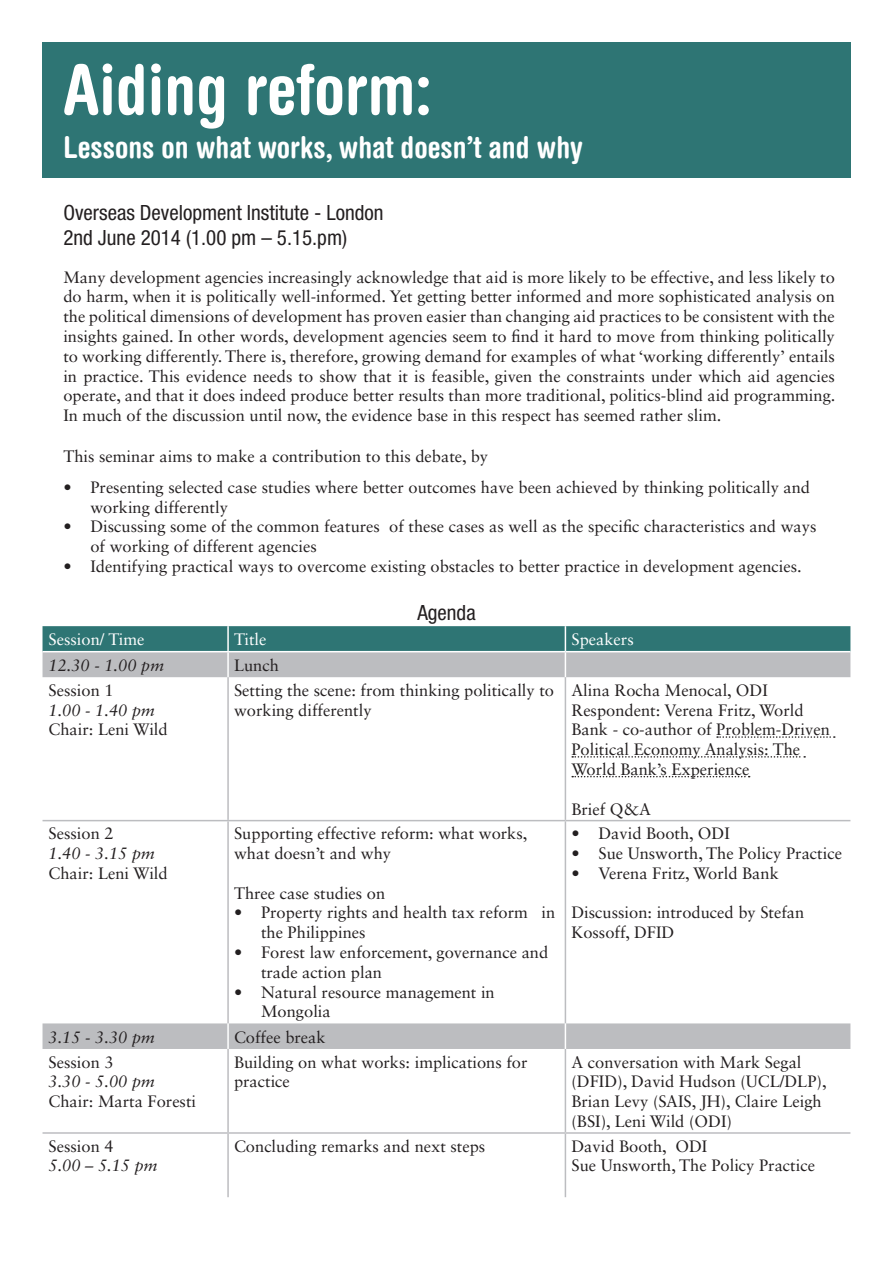
<style>
.page{position:relative;width:893px;height:1263px;background:#fff}
.page>*{position:absolute;margin:0;border:0;box-sizing:border-box;transform-origin:0 0}
.t1{font:700 condensed 69px "Helvetica Rounded LT";color:#fff}
.t2{font:700 condensed 30px "Helvetica Rounded LT";color:#fff}
.Paragraph_Style_2{font:condensed 21px "Helvetica Neue LT Std";color:#231f20}
.Paragraph_Style_3{font:condensed 21px "Helvetica Neue LT Std";color:#231f20}
.Paragraph_Style_1{font:16.5px/19.8px "Sabon LT Std";color:#231f20}
.Paragraph_Style_2-2{font:16.5px/19.8px "Sabon LT Std";color:#231f20}
.Paragraph_Style_2-3{font:italic 16.5px "Sabon LT Std";color:#231f20}
.Paragraph_Style_3-2{font:16.5px "Sabon LT Std";color:#fff}
</style>
<div class="page">
<div style="left:42px;top:43px;width:808px;height:135px;background:#2e7574"></div>
<svg style="left:43px;top:677px;width:807px;height:372px"></svg>
<svg style="left:43px;top:626px;width:807px;height:51px;background:#779a9b"></svg>
<hr style="left:227px;top:677px;width:2px;height:143px;background:#bcbdc0">
<hr style="left:565px;top:677px;width:1px;height:143px;background:#bcbdc0">
<hr style="left:43px;top:820px;width:185px;height:1px;background:#bcbdc0">
<hr style="left:228px;top:820px;width:337px;height:1px;background:#bcbdc0">
<hr style="left:227px;top:821px;width:2px;height:202px;background:#bcbdc0">
<hr style="left:565px;top:820px;width:285px;height:1px;background:#bcbdc0">
<hr style="left:565px;top:821px;width:1px;height:202px;background:#bcbdc0">
<hr style="left:227px;top:1023px;width:2px;height:26px;background:#fff">
<svg style="left:565px;top:1023px;width:1px;height:26px"></svg>
<hr style="left:43px;top:651px;width:185px;height:1px;background:#fff">
<hr style="left:228px;top:651px;width:337px;height:1px;background:#fff">
<hr style="left:565px;top:651px;width:285px;height:1px;background:#fff">
<hr style="left:227px;top:1049px;width:2px;height:83px;background:#bcbdc0">
<hr style="left:565px;top:1049px;width:1px;height:83px;background:#bcbdc0">
<hr style="left:43px;top:1132px;width:185px;height:2px;background:#bcbdc0">
<hr style="left:228px;top:1132px;width:337px;height:2px;background:#bcbdc0">
<hr style="left:227px;top:1134px;width:2px;height:63px;background:#bcbdc0">
<hr style="left:565px;top:1132px;width:285px;height:2px;background:#bcbdc0">
<hr style="left:565px;top:1134px;width:1px;height:63px;background:#bcbdc0">
<svg style="left:717px;top:736px;width:118px;height:2px"></svg>
<svg style="left:572px;top:756px;width:233px;height:2px"></svg>
<svg style="left:572px;top:776px;width:178px;height:1px"></svg>
<p class="t1" style="left:63px;top:48px;width:370px">Aiding reform:</p>
<p class="t2" style="left:63px;top:129px;width:521px">Lessons on what works, what doesn’t and why</p>
<p class="Paragraph_Style_2" style="left:63px;top:200px;width:322px">Overseas Development Institute - London</p>
<p class="Paragraph_Style_2" style="left:63px;top:226px;width:285px">2nd June 2014 (1.00 pm – 5.15.pm)</p>
<p class="Paragraph_Style_1" style="left:63px;top:267px;width:774px;text-align:justify">Many development agencies increasingly acknowledge that aid is more likely to be effective, and less likely to do harm, when it is politically well-informed. Yet getting better informed and more sophisticated analysis on the political dimensions of development has proven easier than changing aid practices to be consistent with the insights gained. In other words, development agencies seem to find it hard to move from thinking politically to working differently. There is, therefore, growing demand for examples of what ‘working differently’ entails in practice. This evidence needs to show that it is feasible, given the constraints under which aid agencies operate, and that it does indeed produce better results than more traditional, politics-blind aid programming.<br>In much of the discussion until now, the evidence base in this respect has seemed rather slim.</p>
<p class="Paragraph_Style_1" style="left:63px;top:446px;width:426px">This seminar aims to make a contribution to this debate, by</p>
<p class="Paragraph_Style_1" style="left:90px;top:477px;width:721px;text-indent:-27px">• Presenting selected case studies where better outcomes have been achieved by thinking politically and working differently</p>
<p class="Paragraph_Style_1" style="left:90px;top:516px;width:727px;text-indent:-27px">• Discussing some of the common features of these cases as well as the specific characteristics and ways of working of different agencies</p>
<p class="Paragraph_Style_1" style="left:63px;top:556px;width:740px">• Identifying practical ways to overcome existing obstacles to better practice in development agencies.</p>
<p class="Paragraph_Style_3" style="left:417px;top:601px;width:60px">Agenda</p>
<p class="Paragraph_Style_3-2" style="left:49px;top:630px;width:97px">Session/ Time</p>
<p class="Paragraph_Style_3-2" style="left:234px;top:630px;width:34px">Title</p>
<p class="Paragraph_Style_3-2" style="left:571px;top:630px;width:64px">Speakers</p>
<p class="Paragraph_Style_2-3" style="left:49px;top:655px;width:117px">12.30 - 1.00 pm</p>
<p class="Paragraph_Style_2-2" style="left:234px;top:655px;width:46px">Lunch</p>
<p class="Paragraph_Style_2-2" style="left:49px;top:680px;width:67px">Session 1</p>
<p class="Paragraph_Style_2-3" style="left:49px;top:700px;width:108px">1.00 - 1.40 pm</p>
<p class="Paragraph_Style_2-2" style="left:49px;top:720px;width:121px">Chair: Leni Wild</p>
<p class="Paragraph_Style_2-2" style="left:234px;top:680px;width:321px">Setting the scene: from thinking politically to working differently</p>
<p class="Paragraph_Style_2-2" style="left:571px;top:680px;width:198px">Alina Rocha Menocal, ODI</p>
<p class="Paragraph_Style_2-2" style="left:571px;top:700px;width:260px">Respondent: Verena Fritz, World<br>Bank - co-author of Problem-Driven<br>Political Economy Analysis: The<br>World Bank’s Experience</p>
<p class="Paragraph_Style_2-2" style="left:571px;top:799px;width:81px">Brief Q&amp;A</p>
<p class="Paragraph_Style_2-2" style="left:49px;top:823px;width:67px">Session 2</p>
<p class="Paragraph_Style_2-3" style="left:49px;top:844px;width:108px">1.40 - 3.15 pm</p>
<p class="Paragraph_Style_2-2" style="left:49px;top:863px;width:121px">Chair: Leni Wild</p>
<p class="Paragraph_Style_2-2" style="left:234px;top:823px;width:295px">Supporting effective reform: what works, what doesn’t and why</p>
<p class="Paragraph_Style_2-2" style="left:234px;top:883px;width:153px">Three case studies on</p>
<p class="Paragraph_Style_1" style="left:261px;top:903px;width:296px;text-indent:-27px">• Property rights and health tax reform in the Philippines</p>
<p class="Paragraph_Style_1" style="left:261px;top:942px;width:289px;text-indent:-27px">• Forest law enforcement, governance and trade action plan</p>
<p class="Paragraph_Style_1" style="left:261px;top:982px;width:235px;text-indent:-27px">• Natural resource management in<br>Mongolia</p>
<p class="Paragraph_Style_1" style="left:571px;top:823px;width:160px">• David Booth, ODI</p>
<p class="Paragraph_Style_1" style="left:571px;top:843px;width:272px">• Sue Unsworth, The Policy Practice</p>
<p class="Paragraph_Style_1" style="left:571px;top:863px;width:209px">• Verena Fritz, World Bank</p>
<p class="Paragraph_Style_2-2" style="left:571px;top:903px;width:234px">Discussion: introduced by Stefan<br>Kossoff, DFID</p>
<p class="Paragraph_Style_2-3" style="left:49px;top:1027px;width:108px">3.15 - 3.30 pm</p>
<p class="Paragraph_Style_2-2" style="left:234px;top:1027px;width:93px">Coffee break</p>
<p class="Paragraph_Style_2-2" style="left:49px;top:1052px;width:67px">Session 3</p>
<p class="Paragraph_Style_2-3" style="left:49px;top:1072px;width:108px">3.30 - 5.00 pm</p>
<p class="Paragraph_Style_2-2" style="left:49px;top:1091px;width:149px">Chair: Marta Foresti</p>
<p class="Paragraph_Style_2-2" style="left:234px;top:1052px;width:295px">Building on what works: implications for practice</p>
<p class="Paragraph_Style_2-2" style="left:571px;top:1052px;width:257px">A conversation with Mark Segal (DFID), David Hudson (UCL/DLP),<br>Brian Levy (SAIS, JH), Claire Leigh (BSI), Leni Wild (ODI)</p>
<p class="Paragraph_Style_2-2" style="left:49px;top:1136px;width:67px">Session 4</p>
<p class="Paragraph_Style_2-3" style="left:49px;top:1156px;width:111px">5.00 – 5.15 pm</p>
<p class="Paragraph_Style_2-2" style="left:234px;top:1136px;width:253px">Concluding remarks and next steps</p>
<p class="Paragraph_Style_2-2" style="left:571px;top:1136px;width:137px">David Booth, ODI</p>
<p class="Paragraph_Style_2-2" style="left:571px;top:1155px;width:245px">Sue Unsworth, The Policy Practice</p>
</div>
